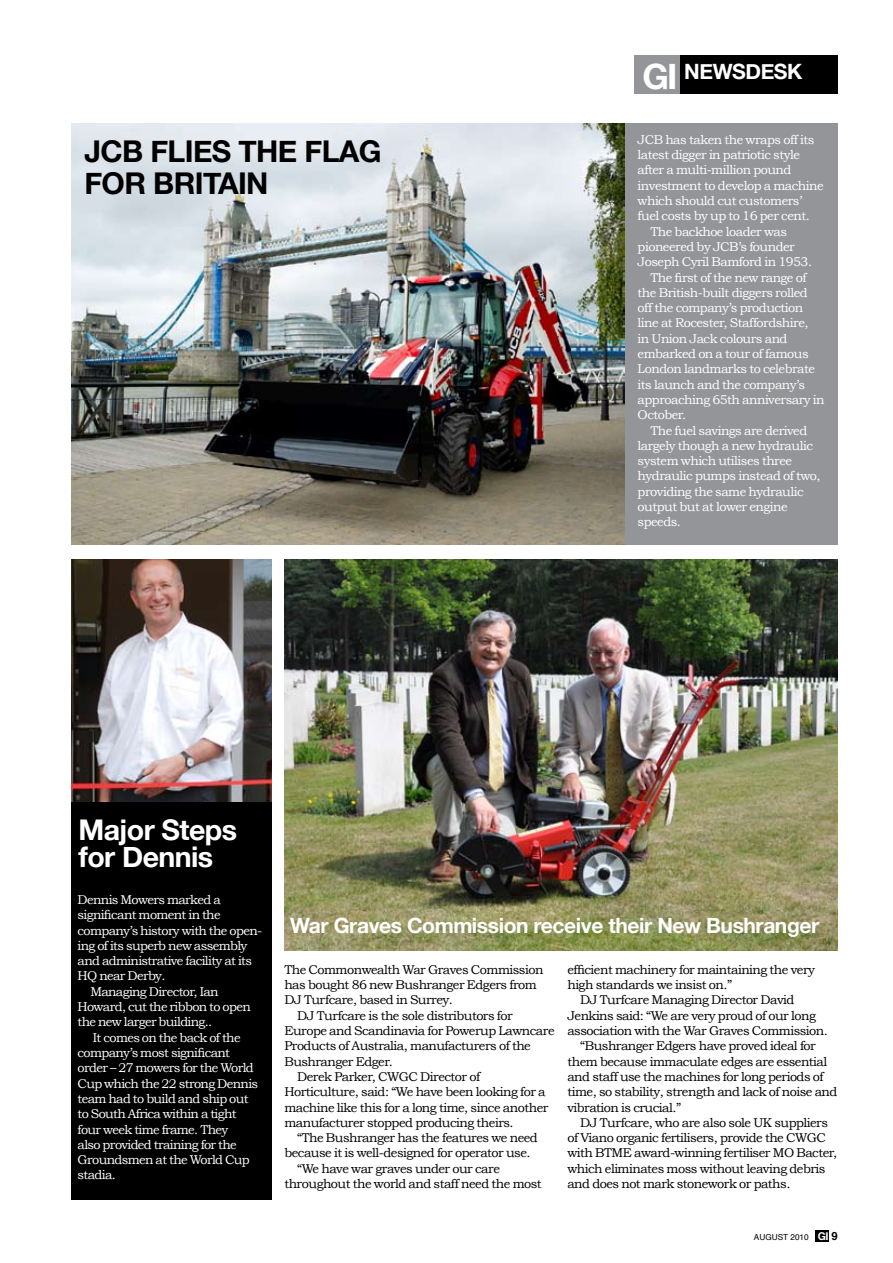
<style>
.page{position:relative;width:893px;height:1263px;background:#fff}
.page>*{position:absolute;margin:0;border:0;box-sizing:border-box;transform-origin:0 0}
.t1{font:700 30px/31.5px "Helvetica Neue";letter-spacing:-.02em;color:#000}
.t2{font:700 28.5px/27px "Helvetica Neue";letter-spacing:-.02em;color:#fff}
.t3{font:700 21px "Helvetica Neue";letter-spacing:-.02em;color:#fff}
.t4{font:12.75px "Bookman Old Style";letter-spacing:-.04em;color:#fff}
.t5{font:12.75px "Bookman Old Style";letter-spacing:-.04em;color:#000}
.t6{font:8.25px "Helvetica";color:#000}
.s1{font-size:34.95px}
.s2{font-family:"Helvetica Neue";font-weight:700;font-size:10.8px;color:#fff}
.s3{font-weight:700;font-size:11.25px}
</style>
<div class="page">
<div style="left:815px;top:1230px;width:13px;height:11px;background:#000"></div>
<div style="left:637px;top:55px;width:117px;height:39px;background:#000"></div>
<div style="left:728px;top:55px;width:109px;height:39px;background:#000"></div>
<div style="left:633px;top:55px;width:46px;height:39px;background:#939598"></div>
<div style="left:72px;top:123px;width:765px;height:422px;background:#939598"></div>
<img style="left:72px;top:123px;width:552px;height:421px">
<img style="left:284px;top:560px;width:553px;height:390px">
<div style="left:72px;top:559px;width:199px;height:640px;background:#000"></div>
<img style="left:72px;top:560px;width:199px;height:241px">
<h1 class="t1" style="left:84px;top:135px;width:299px">JCB FLIES THE FLAG<br>FOR BRITAIN</h1>
<h2 class="t2" style="left:78px;top:816px;width:160px">Major Steps for Dennis</h2>
<h3 class="t3" style="left:642px;top:59px;width:160px"><span class="s1">GI</span> NEWSDESK</h3>
<p class="t4" style="left:637px;top:132px;width:178px">JCB has taken the wraps off its</p>
<p class="t4" style="left:637px;top:147px;width:164px">latest digger in patriotic style</p>
<p class="t4" style="left:637px;top:163px;width:155px">after a multi-million pound</p>
<p class="t4" style="left:637px;top:178px;width:187px">investment to develop a machine</p>
<p class="t4" style="left:637px;top:193px;width:166px">which should cut customers’</p>
<p class="t4" style="left:637px;top:209px;width:174px">fuel costs by up to 16 per cent.</p>
<p class="t4" style="left:650px;top:224px;width:138px">The backhoe loader was</p>
<p class="t4" style="left:637px;top:239px;width:159px">pioneered by JCB’s founder</p>
<p class="t4" style="left:637px;top:255px;width:176px">Joseph Cyril Bamford in 1953.</p>
<p class="t4" style="left:650px;top:270px;width:158px">The first of the new range of</p>
<p class="t4" style="left:637px;top:285px;width:172px">the British-built diggers rolled</p>
<p class="t4" style="left:637px;top:300px;width:167px">off the company’s production</p>
<p class="t4" style="left:637px;top:316px;width:172px">line at Rocester, Staffordshire,</p>
<p class="t4" style="left:637px;top:331px;width:151px">in Union Jack colours and</p>
<p class="t4" style="left:637px;top:346px;width:172px">embarked on a tour of famous</p>
<p class="t4" style="left:637px;top:362px;width:179px">London landmarks to celebrate</p>
<p class="t4" style="left:637px;top:377px;width:169px">its launch and the company’s</p>
<p class="t4" style="left:637px;top:392px;width:188px">approaching 65th anniversary in</p>
<p class="t4" style="left:637px;top:408px;width:50px">October.</p>
<p class="t4" style="left:650px;top:423px;width:158px">The fuel savings are derived</p>
<p class="t4" style="left:637px;top:438px;width:177px">largely though a new hydraulic</p>
<p class="t4" style="left:637px;top:453px;width:156px">system which utilises three</p>
<p class="t4" style="left:637px;top:469px;width:184px">hydraulic pumps instead of two,</p>
<p class="t4" style="left:637px;top:484px;width:167px">providing the same hydraulic</p>
<p class="t4" style="left:637px;top:499px;width:151px">output but at lower engine</p>
<p class="t4" style="left:637px;top:515px;width:45px">speeds.</p>
<p class="t4" style="left:78px;top:892px;width:145px">Dennis Mowers marked a</p>
<p class="t4" style="left:78px;top:908px;width:145px">significant moment in the</p>
<p class="t4" style="left:78px;top:923px;width:186px">company’s history with the open-</p>
<p class="t4" style="left:78px;top:938px;width:171px">ing of its superb new assembly</p>
<p class="t4" style="left:78px;top:953px;width:176px">and administrative facility at its</p>
<p class="t4" style="left:78px;top:969px;width:90px">HQ near Derby.</p>
<p class="t4" style="left:90px;top:984px;width:130px">Managing Director, Ian</p>
<p class="t4" style="left:78px;top:999px;width:175px">Howard, cut the ribbon to open</p>
<p class="t4" style="left:78px;top:1015px;width:136px">the new larger building..</p>
<p class="t4" style="left:93px;top:1030px;width:149px">It comes on the back of the</p>
<p class="t4" style="left:78px;top:1045px;width:154px">company’s most significant</p>
<p class="t4" style="left:78px;top:1061px;width:178px">order – 27 mowers for the World</p>
<p class="t4" style="left:78px;top:1076px;width:182px">Cup which the 22 strong Dennis</p>
<p class="t4" style="left:78px;top:1091px;width:172px">team had to build and ship out</p>
<p class="t4" style="left:78px;top:1106px;width:160px">to South Africa within a tight</p>
<p class="t4" style="left:78px;top:1122px;width:152px">four week time frame. They</p>
<p class="t4" style="left:78px;top:1137px;width:161px">also provided training for the</p>
<p class="t4" style="left:78px;top:1152px;width:174px">Groundsmen at the World Cup</p>
<p class="t4" style="left:78px;top:1168px;width:40px">stadia.</p>
<h3 class="t3" style="left:290px;top:912px;width:530px">War Graves Commission receive their New Bushranger</h3>
<p class="t5" style="left:284px;top:962px;width:260px">The Commonwealth War Graves Commission</p>
<p class="t5" style="left:284px;top:977px;width:254px">has bought 86 new Bushranger Edgers from</p>
<p class="t5" style="left:284px;top:993px;width:170px">DJ Turfcare, based in Surrey.</p>
<p class="t5" style="left:297px;top:1008px;width:217px">DJ Turfcare is the sole distributors for</p>
<p class="t5" style="left:284px;top:1023px;width:271px">Europe and Scandinavia for Powerup Lawncare</p>
<p class="t5" style="left:284px;top:1039px;width:248px">Products of Australia, manufacturers of the</p>
<p class="t5" style="left:284px;top:1054px;width:110px">Bushranger Edger.</p>
<p class="t5" style="left:297px;top:1069px;width:184px">Derek Parker, CWGC Director of</p>
<p class="t5" style="left:284px;top:1084px;width:262px">Horticulture, said: “We have been looking for a</p>
<p class="t5" style="left:284px;top:1100px;width:265px">machine like this for a long time, since another</p>
<p class="t5" style="left:284px;top:1115px;width:231px">manufacturer stopped producing theirs.</p>
<p class="t5" style="left:297px;top:1130px;width:242px">“The Bushranger has the features we need</p>
<p class="t5" style="left:284px;top:1146px;width:248px">because it is well-designed for operator use.</p>
<p class="t5" style="left:297px;top:1161px;width:204px">“We have war graves under our care</p>
<p class="t5" style="left:284px;top:1176px;width:259px">throughout the world and staff need the most</p>
<p class="t5" style="left:567px;top:962px;width:249px">efficient machinery for maintaining the very</p>
<p class="t5" style="left:567px;top:977px;width:166px">high standards we insist on.”</p>
<p class="t5" style="left:580px;top:993px;width:216px">DJ Turfcare Managing Director David</p>
<p class="t5" style="left:567px;top:1008px;width:250px">Jenkins said: “We are very proud of our long</p>
<p class="t5" style="left:567px;top:1023px;width:262px">association with the War Graves Commission.</p>
<p class="t5" style="left:580px;top:1039px;width:237px">“Bushranger Edgers have proved ideal for</p>
<p class="t5" style="left:567px;top:1054px;width:261px">them because immaculate edges are essential</p>
<p class="t5" style="left:567px;top:1069px;width:257px">and staff use the machines for long periods of</p>
<p class="t5" style="left:567px;top:1084px;width:271px">time, so stability, strength and lack of noise and</p>
<p class="t5" style="left:567px;top:1100px;width:115px">vibration is crucial.”</p>
<p class="t5" style="left:580px;top:1115px;width:249px">DJ Turfcare, who are also sole UK suppliers</p>
<p class="t5" style="left:567px;top:1130px;width:260px">of Viano organic fertilisers, provide the CWGC</p>
<p class="t5" style="left:567px;top:1146px;width:271px">with BTME award-winning fertiliser MO Bacter,</p>
<p class="t5" style="left:567px;top:1161px;width:259px">which eliminates moss without leaving debris</p>
<p class="t5" style="left:567px;top:1176px;width:224px">and does not mark stonework or paths.</p>
<p class="t6" style="left:753px;top:1231px;width:85px">AUGUST 2010 <span class="s2">GI</span> <span class="s3">9</span></p>
</div>
